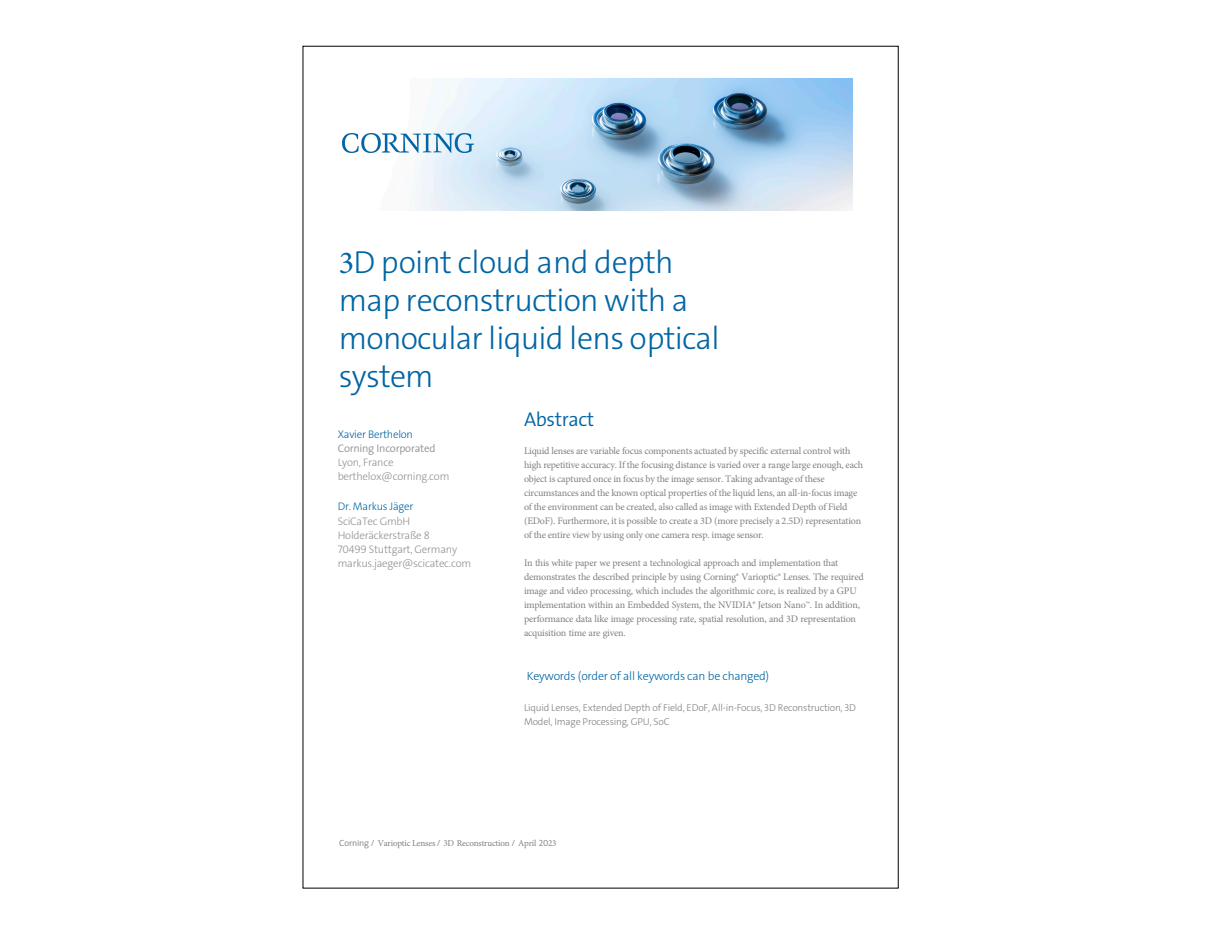
<style>
.page{position:relative;width:1224px;height:936px;background:#fff}
.page>*{position:absolute;margin:0;border:0;box-sizing:border-box;transform-origin:0 0}
.t1{font:300 32px/38px "The Sans C4 s";letter-spacing:-.025em;color:#0065a4}
.t2{font:300 20px "The Sans";letter-spacing:-.02em;color:#0065a4}
.t3{font:300 12px "The Sans C4 s";letter-spacing:-.02em;color:#0065a4}
.t4{font:300 11px/13.9px "The Sans C4 s";letter-spacing:-.02em;color:#919195}
.t5{font:300 11px "The Sans C4 s";letter-spacing:-.02em;color:#0065a4}
.t6{font:300 11px "The Sans";letter-spacing:-.02em;color:#919195}
.t7{font:10px/14px "Minion Pro";letter-spacing:-.02em;color:#807f83}
.t8{font:300 10px/14px "The Sans C4 s";letter-spacing:-.02em;color:#807f83}
.t9{font:9px "Minion Pro";letter-spacing:-.02em;color:#807f83}
.s1{font-family:"Minion Pro";font-weight:400}
.s2{font-family:"The Sans";font-weight:300}
.s3{font-family:"The Sans Semi Light Caps"}
</style>
<div class="page">
<img style="left:367px;top:78px;width:485px;height:132px">
<img style="left:343px;top:134px;width:130px;height:19px">
<h1 class="t1" style="left:339px;top:243px;width:382px"><span class="s1">3</span>D point cloud and depth map reconstruction with a monocular liquid lens optical system</h1>
<h2 class="t2" style="left:524px;top:406px;width:72px">Abstract</h2>
<p class="t7" style="left:524px;top:443px;width:341px">Liquid lenses are variable focus components actuated by specific external control with high repetitive accuracy. If the focusing distance is varied over a range large enough, each object is captured once in focus by the image sensor. Taking advantage of these circumstances and the known optical properties of the liquid lens, an all-in-focus image of the environment can be created, also called as image with Extended Depth of Field (EDoF). Furthermore, it is possible to create a 3D (more precisely a 2.5D) representation of the entire view by using only one camera resp. image sensor.</p>
<p class="t7" style="left:524px;top:555px;width:341px">In this white paper we present a technological approach and implementation that demonstrates the described principle by using Corning® Varioptic® Lenses. The required image and video processing, which includes the algorithmic core, is realized by a GPU implementation within an Embedded System, the NVIDIA® Jetson Nano™. In addition, performance data like image processing rate, spatial resolution, and 3D representation acquisition time are given.</p>
<p class="t3" style="left:527px;top:668px;width:244px">Keywords (order of all keywords can be changed)</p>
<p class="t8" style="left:524px;top:701px;width:334px">Liquid Lenses, Extended Depth of Field, EDoF, All-in-Focus, 3D Reconstruction, 3D<br>Model, Image Processing, GPU, SoC</p>
<p class="t5" style="left:338px;top:428px;width:77px">Xavier Berthelon</p>
<p class="t6" style="left:338px;top:441px;width:99px">Corning Incorporated</p>
<p class="t4" style="left:338px;top:455px;width:113px">Lyon, France berthelox@corning.com</p>
<p class="t5" style="left:338px;top:500px;width:77px">Dr. Markus Jäger</p>
<p class="t4" style="left:338px;top:514px;width:135px">SciCaTec GmbH<br>Holderäckerstraße 8<br>70499 Stuttgart, Germany markus.jaeger@scicatec.com</p>
<p class="t9" style="left:339px;top:837px;width:219px"><span class="s2">Corning /</span> Varioptic Lenses <span class="s2">/</span> 3D Reconstruction <span class="s2">/</span> April <span class="s3">20</span>23</p>
</div>
